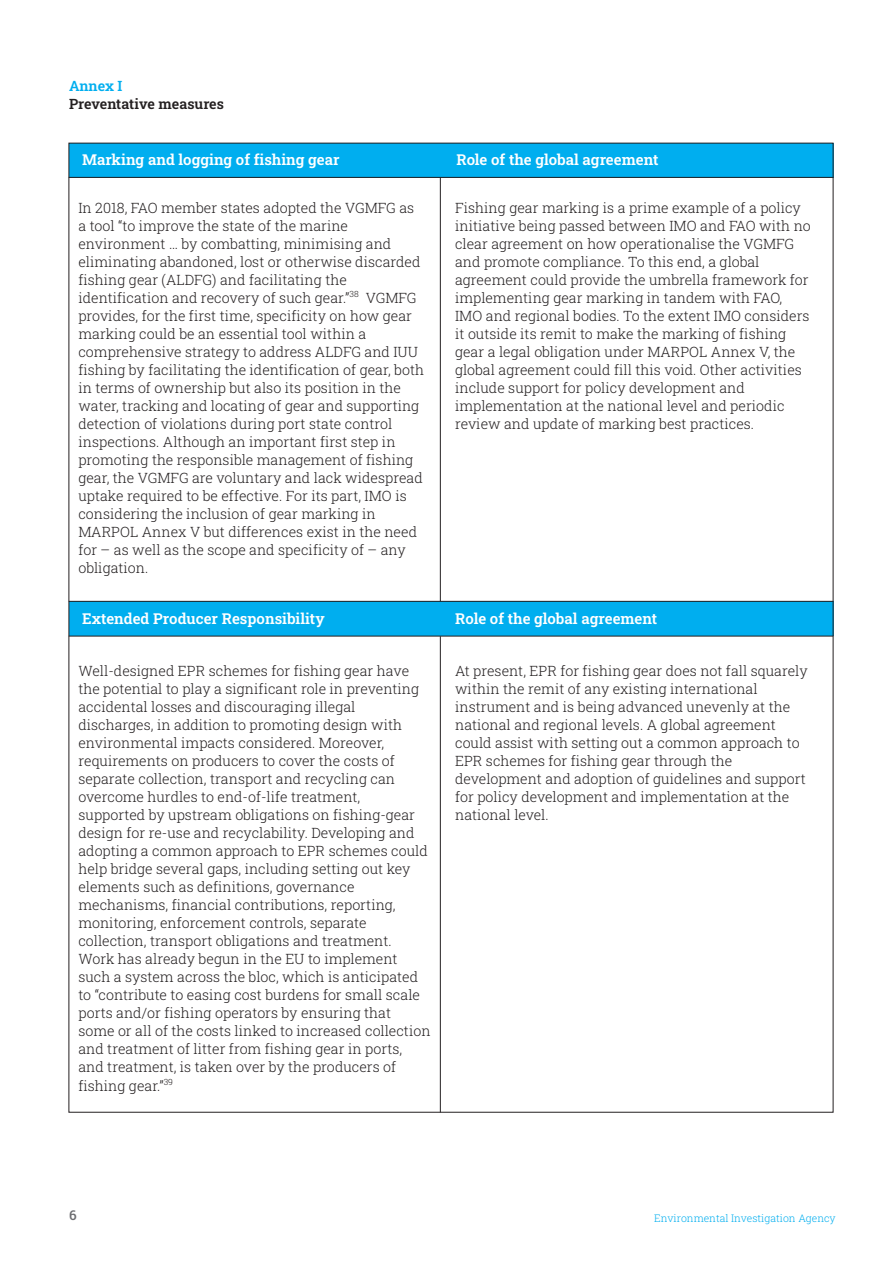
<style>
.page{position:relative;width:893px;height:1263px;background:#fff}
.page>*{position:absolute;margin:0;border:0;box-sizing:border-box;transform-origin:0 0}
.t1{font:600 15px "Roboto Slab";color:#fff}
.t2{font:300 14.25px/18px "Roboto Slab";color:#231f20}
.t3{font:600 14.25px "Roboto Slab";color:#231f20}
.t4{font:600 14.25px "Roboto Slab";letter-spacing:-.005em;color:#00aeef}
.t5{font:500 13.5px "Roboto Slab";color:#6c6d70}
.t6{font:300 10.5px "Roboto Slab";color:#00aeef}
</style>
<div class="page">
<div style="left:69px;top:143px;width:764px;height:34px;background:#00aeef"></div>
<hr style="left:69px;top:177px;width:764px;height:1px;background:#231f20">
<div style="left:69px;top:602px;width:764px;height:34px;background:#00aeef"></div>
<hr style="left:69px;top:601px;width:764px;height:1px;background:#231f20">
<hr style="left:69px;top:636px;width:764px;height:1px;background:#231f20">
<hr style="left:440px;top:177px;width:1px;height:424px;background:#231f20">
<hr style="left:440px;top:636px;width:1px;height:476px;background:#231f20">
<p class="t4" style="left:69px;top:78px;width:55px">Annex I</p>
<p class="t3" style="left:69px;top:95px;width:156px">Preventative measures</p>
<p class="t1" style="left:82px;top:151px;width:259px">Marking and logging of fishing gear</p>
<p class="t1" style="left:456px;top:151px;width:203px">Role of the global agreement</p>
<p class="t2" style="left:78px;top:199px;width:347px">In 2018, FAO member states adopted the VGMFG as a tool “to improve the state of the marine environment … by combatting, minimising and eliminating abandoned, lost or otherwise discarded fishing gear (ALDFG) and facilitating the identification and recovery of such gear.”<sup>38</sup> VGMFG provides, for the first time, specificity on how gear marking could be an essential tool within a comprehensive strategy to address ALDFG and IUU fishing by facilitating the identification of gear, both in terms of ownership but also its position in the water, tracking and locating of gear and supporting detection of violations during port state control inspections. Although an important first step in promoting the responsible management of fishing gear, the VGMFG are voluntary and lack widespread uptake required to be effective. For its part, IMO is considering the inclusion of gear marking in MARPOL Annex V but differences exist in the need for – as well as the scope and specificity of – any obligation.</p>
<p class="t2" style="left:455px;top:199px;width:357px">Fishing gear marking is a prime example of a policy initiative being passed between IMO and FAO with no clear agreement on how operationalise the VGMFG and promote compliance. To this end, a global agreement could provide the umbrella framework for implementing gear marking in tandem with FAO, IMO and regional bodies. To the extent IMO considers it outside its remit to make the marking of fishing gear a legal obligation under MARPOL Annex V, the global agreement could fill this void. Other activities include support for policy development and implementation at the national level and periodic review and update of marking best practices.</p>
<p class="t1" style="left:82px;top:610px;width:244px">Extended Producer Responsibility</p>
<p class="t1" style="left:455px;top:610px;width:203px">Role of the global agreement</p>
<p class="t2" style="left:78px;top:662px;width:354px">Well-designed EPR schemes for fishing gear have the potential to play a significant role in preventing accidental losses and discouraging illegal discharges, in addition to promoting design with environmental impacts considered. Moreover, requirements on producers to cover the costs of separate collection, transport and recycling can overcome hurdles to end-of-life treatment, supported by upstream obligations on fishing-gear design for re-use and recyclability. Developing and adopting a common approach to EPR schemes could help bridge several gaps, including setting out key elements such as definitions, governance mechanisms, financial contributions, reporting, monitoring, enforcement controls, separate collection, transport obligations and treatment.<br>Work has already begun in the EU to implement such a system across the bloc, which is anticipated to “contribute to easing cost burdens for small scale ports and/or fishing operators by ensuring that some or all of the costs linked to increased collection and treatment of litter from fishing gear in ports, and treatment, is taken over by the producers of fishing gear.”<sup>39</sup></p>
<p class="t2" style="left:455px;top:662px;width:354px">At present, EPR for fishing gear does not fall squarely within the remit of any existing international instrument and is being advanced unevenly at the national and regional levels. A global agreement could assist with setting out a common approach to EPR schemes for fishing gear through the development and adoption of guidelines and support for policy development and implementation at the national level.</p>
<p class="t5" style="left:69px;top:1208px;width:9px">6</p>
<p class="t6" style="left:654px;top:1212px;width:183px">Environmental Investigation Agency</p>
</div>
